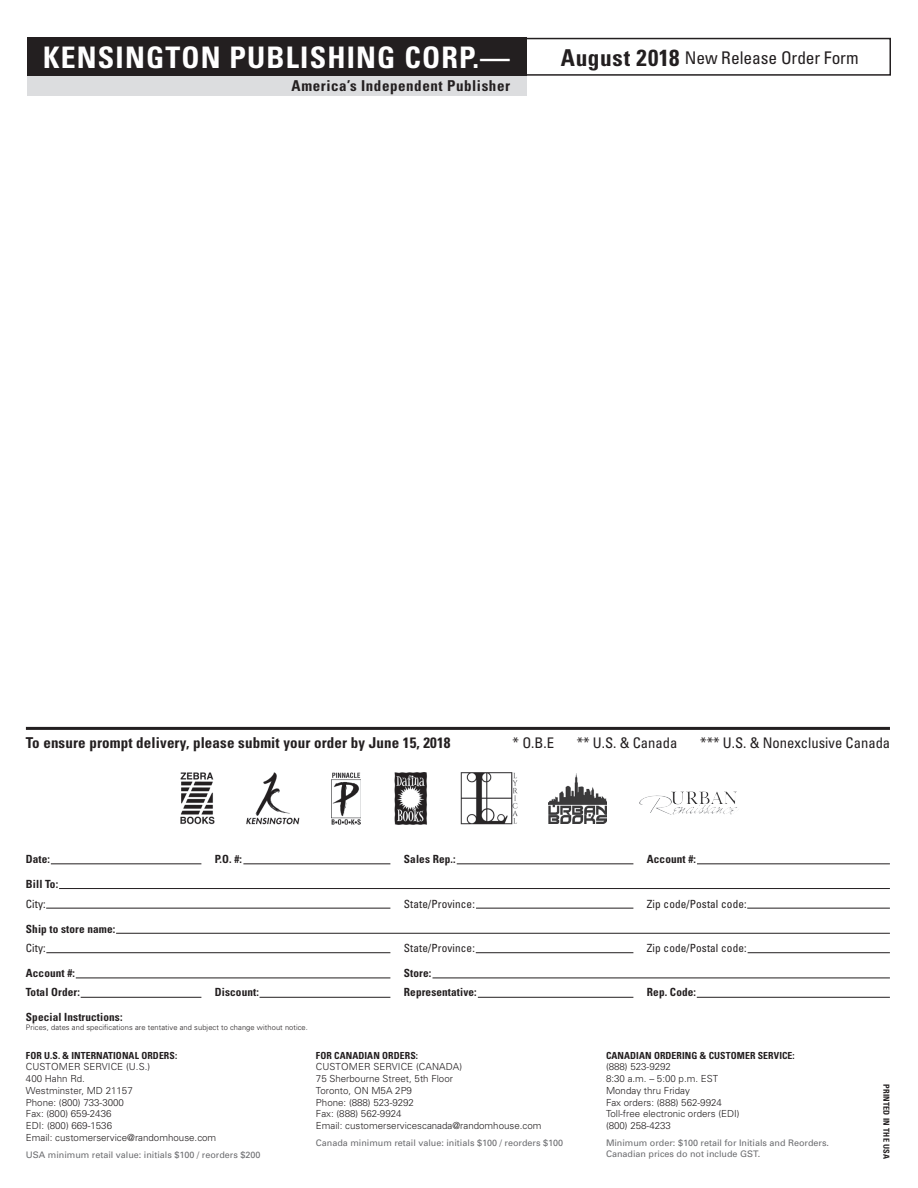
<style>
.page{position:relative;width:918px;height:1188px;background:#fff}
.page>*{position:absolute;margin:0;border:0;box-sizing:border-box;transform-origin:0 0}
.t1{font:700 condensed 29.7px "Univers";letter-spacing:.04em;color:#fff}
.t2{font:condensed 17.4px "Univers";color:#231f20}
.t3{font:700 condensed 15px "Univers";letter-spacing:.01em;color:#231f20}
.t4{font:700 condensed 15px "Univers";letter-spacing:.04em;color:#231f20}
.t5{font:condensed 14.7px "Univers";color:#231f20}
.t6{font:700 condensed 11.25px "Univers";letter-spacing:.01em;color:#231f20}
.t7{font:condensed 11.25px "Univers";letter-spacing:.01em;color:#231f20}
.t8{font:300 9.75px/11.7px "Univers";color:#231f20}
.t9{font:700 condensed 9.75px "Univers";letter-spacing:.01em;color:#231f20}
.t10{font:9px/10.8px "Univers";color:#6c6d70}
.t11{font:700 condensed 8.25px "Univers";letter-spacing:.025em;color:#231f20}
.t12{font:300 7.5px "Univers";letter-spacing:.01em;color:#231f20}
.s1{font-weight:700;font-size:23.25px}
</style>
<div class="page">
<div style="left:523px;top:38px;width:368px;height:38px;border:2px solid #231f20"></div>
<div style="left:27px;top:38px;width:500px;height:40px;background:#231f20"></div>
<div style="left:27px;top:76px;width:500px;height:20px;background:#dcdddf"></div>
<hr style="left:26px;top:727px;width:864px;height:3px;background:#231f20">
<hr style="left:46px;top:952px;width:344px;height:1px;background:#231f20">
<hr style="left:51px;top:863px;width:150px;height:1px;background:#231f20">
<hr style="left:59px;top:888px;width:831px;height:1px;background:#231f20">
<hr style="left:46px;top:908px;width:344px;height:1px;background:#231f20">
<hr style="left:76px;top:978px;width:314px;height:1px;background:#231f20">
<hr style="left:81px;top:997px;width:120px;height:1px;background:#231f20">
<hr style="left:116px;top:933px;width:774px;height:1px;background:#231f20">
<hr style="left:243px;top:863px;width:147px;height:1px;background:#231f20">
<hr style="left:260px;top:997px;width:130px;height:1px;background:#231f20">
<hr style="left:697px;top:863px;width:193px;height:1px;background:#231f20">
<hr style="left:747px;top:908px;width:143px;height:1px;background:#231f20">
<hr style="left:748px;top:952px;width:142px;height:1px;background:#231f20">
<hr style="left:697px;top:997px;width:193px;height:1px;background:#231f20">
<hr style="left:432px;top:978px;width:458px;height:1px;background:#231f20">
<hr style="left:476px;top:952px;width:157px;height:1px;background:#231f20">
<hr style="left:476px;top:908px;width:157px;height:1px;background:#231f20">
<hr style="left:457px;top:863px;width:176px;height:1px;background:#231f20">
<hr style="left:478px;top:997px;width:155px;height:1px;background:#231f20">
<img style="left:394px;top:773px;width:33px;height:51px">
<img style="left:180px;top:772px;width:35px;height:53px">
<img style="left:246px;top:773px;width:54px;height:52px">
<img style="left:332px;top:772px;width:29px;height:53px">
<img style="left:549px;top:774px;width:58px;height:50px">
<img style="left:699px;top:791px;width:24px;height:13px">
<img style="left:460px;top:772px;width:58px;height:53px">
<h1 class="t1" style="left:43px;top:40px;width:468px">KENSINGTON PUBLISHING CORP.—</h1>
<h2 class="t2" style="left:561px;top:47px;width:300px"><span class="s1">August 2018</span> New Release Order Form</h2>
<h3 class="t4" style="left:292px;top:77px;width:220px">America’s Independent Publisher</h3>
<h3 class="t3" style="left:26px;top:734px;width:426px">To ensure prompt delivery, please submit your order by June 15, 2018</h3>
<h3 class="t5" style="left:513px;top:733px;width:43px">* O.B.E</h3>
<h3 class="t5" style="left:577px;top:733px;width:102px">** U.S. &amp; Canada</h3>
<h3 class="t5" style="left:700px;top:733px;width:192px">*** U.S. &amp; Nonexclusive Canada</h3>
<p class="t6" style="left:26px;top:853px;width:26px">Date:</p>
<p class="t6" style="left:215px;top:853px;width:29px">P.O. #:</p>
<p class="t6" style="left:404px;top:853px;width:53px">Sales Rep.:</p>
<p class="t6" style="left:647px;top:853px;width:51px">Account #:</p>
<p class="t6" style="left:26px;top:878px;width:34px">Bill To:</p>
<p class="t7" style="left:26px;top:897px;width:21px">City:</p>
<p class="t7" style="left:404px;top:897px;width:72px">State/Province:</p>
<p class="t7" style="left:647px;top:897px;width:101px">Zip code/Postal code:</p>
<p class="t6" style="left:26px;top:922px;width:91px">Ship to store name:</p>
<p class="t7" style="left:26px;top:941px;width:21px">City:</p>
<p class="t7" style="left:404px;top:941px;width:72px">State/Province:</p>
<p class="t7" style="left:647px;top:941px;width:101px">Zip code/Postal code:</p>
<p class="t6" style="left:26px;top:966px;width:51px">Account #:</p>
<p class="t6" style="left:404px;top:966px;width:29px">Store:</p>
<p class="t6" style="left:26px;top:985px;width:55px">Total Order:</p>
<p class="t6" style="left:215px;top:985px;width:46px">Discount:</p>
<p class="t6" style="left:404px;top:985px;width:74px">Representative:</p>
<p class="t6" style="left:647px;top:985px;width:51px">Rep. Code:</p>
<p class="t6" style="left:26px;top:1010px;width:98px">Special Instructions:</p>
<p class="t12" style="left:26px;top:1023px;width:284px">Prices, dates and specifications are tentative and subject to change without notice.</p>
<p class="t9" style="left:26px;top:1049px;width:153px">FOR U.S. &amp; INTERNATIONAL ORDERS:</p>
<p class="t8" style="left:26px;top:1061px;width:192px">CUSTOMER SERVICE (U.S.)<br>400 Hahn Rd.<br>Westminster, MD 21157<br>Phone: (800) 733-3000<br>Fax: (800) 659-2436<br>EDI: (800) 669-1536<br>Email: customerservice@randomhouse.com</p>
<p class="t10" style="left:26px;top:1150px;width:236px">USA minimum retail value: initials $100 / reorders $200</p>
<p class="t9" style="left:316px;top:1049px;width:104px">FOR CANADIAN ORDERS:</p>
<p class="t8" style="left:316px;top:1061px;width:227px">CUSTOMER SERVICE (CANADA)<br>75 Sherbourne Street, 5th Floor<br>Toronto, ON M5A 2P9<br>Phone: (888) 523-9292<br>Fax: (888) 562-9924<br>Email: customerservicescanada@randomhouse.com</p>
<p class="t10" style="left:316px;top:1138px;width:249px">Canada minimum retail value: initials $100 / reorders $100</p>
<p class="t9" style="left:606px;top:1049px;width:190px">CANADIAN ORDERING &amp; CUSTOMER SERVICE:</p>
<p class="t8" style="left:606px;top:1061px;width:135px">(888) 523-9292<br>8:30 a.m. – 5:00 p.m. EST<br>Monday thru Friday<br>Fax orders: (888) 562-9924<br>Toll-free electronic orders (EDI) (800) 258-4233</p>
<p class="t10" style="left:606px;top:1138px;width:225px">Minimum order: $100 retail for Initials and Reorders.<br>Canadian prices do not include GST.</p>
<p class="t11" style="left:891px;top:1084px;width:77px;rotate:90deg">PRINTED IN THE USA</p>
</div>
